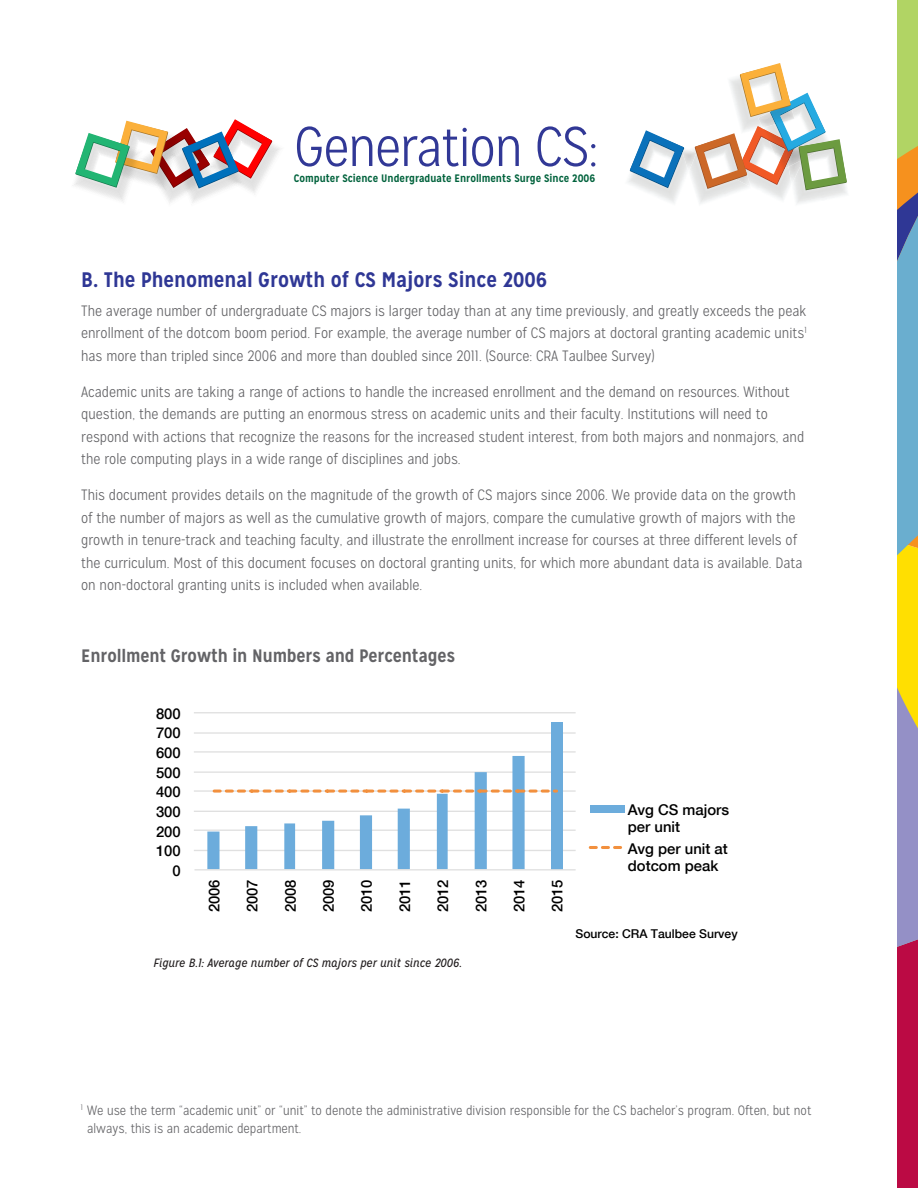
<style>
.page{position:relative;width:918px;height:1188px;background:#fff}
.page>*{position:absolute;margin:0;border:0;box-sizing:border-box;transform-origin:0 0}
.t1{font:300 55.8px "Mission Gothic";letter-spacing:-.02em;color:#313896}
.t2{font:700 21px "Mission Gothic";color:#2f3795}
.t3{font:700 18px "Mission Gothic";letter-spacing:-.005em;color:#636366}
.t4{font:300 15px/22.5px "Mission Gothic";color:#636366}
.t5{font:500 14.85px/17.5px "Helvetica Neue";color:#000}
.t6{font:300 13.5px/18px "Mission Gothic";color:#636366}
.t7{font:500 12.15px "Helvetica Neue";color:#000}
.t8{font:italic 12px "Mission Gothic";letter-spacing:.01em;color:#231f20}
.t9{font:700 10.8px "Mission Gothic";color:#00623c}
</style>
<div class="page">
<svg style="left:897px;top:0;width:21px;height:589px;fill:#6aaecf"></svg>
<div style="left:897px;top:995px;width:21px;height:193px;background:#bb0a44"></div>
<svg style="left:897px;top:589px;width:21px;height:406px;fill:#9490c6"></svg>
<svg style="left:74px;top:119px;width:206px;height:84px"></svg>
<svg style="left:194px;top:712px;width:431px;height:159px"></svg>
<img style="left:684px;top:149px;width:11px;height:23px">
<svg style="left:630px;top:130px;width:54px;height:58px"></svg>
<img style="left:795px;top:190px;width:52px;height:14px">
<svg style="left:695px;top:63px;width:152px;height:127px"></svg>
<h1 class="t1" style="left:294px;top:114px;width:306px">Generation CS:</h1>
<p class="t9" style="left:294px;top:172px;width:303px">Computer Science Undergraduate Enrollments Surge Since 2006</p>
<h2 class="t2" style="left:81px;top:266px;width:468px">B. The Phenomenal Growth of CS Majors Since 2006</h2>
<p class="t4" style="left:81px;top:300px;width:727px;text-align:justify">The average number of undergraduate CS majors is larger today than at any time previously, and greatly exceeds the peak enrollment of the dotcom boom period. For example, the average number of CS majors at doctoral granting academic units<sup>1 </sup>has more than tripled since 2006 and more than doubled since 2011. (Source: CRA Taulbee Survey)</p>
<p class="t4" style="left:81px;top:381px;width:725px">Academic units are taking a range of actions to handle the increased enrollment and the demand on resources. Without question, the demands are putting an enormous stress on academic units and their faculty. Institutions will need to respond with actions that recognize the reasons for the increased student interest, from both majors and nonmajors, and the role computing plays in a wide range of disciplines and jobs.</p>
<p class="t4" style="left:81px;top:484px;width:723px">This document provides details on the magnitude of the growth of CS majors since 2006. We provide data on the growth of the number of majors as well as the cumulative growth of majors, compare the cumulative growth of majors with the growth in tenure-track and teaching faculty, and illustrate the enrollment increase for courses at three different levels of the curriculum. Most of this document focuses on doctoral granting units, for which more abundant data is available. Data on non-doctoral granting units is included when available.</p>
<p class="t3" style="left:81px;top:645px;width:376px">Enrollment Growth in Numbers and Percentages</p>
<p class="t5" style="left:156px;top:704px;width:26px">800</p>
<p class="t5" style="left:156px;top:724px;width:26px">700</p>
<p class="t5" style="left:156px;top:743px;width:26px">600</p>
<p class="t5" style="left:156px;top:763px;width:26px">500</p>
<p class="t5" style="left:156px;top:783px;width:26px">400</p>
<p class="t5" style="left:156px;top:802px;width:26px">300</p>
<p class="t5" style="left:156px;top:822px;width:26px">200</p>
<p class="t5" style="left:156px;top:841px;width:26px">100</p>
<p class="t5" style="left:173px;top:861px;width:10px">0</p>
<p class="t5" style="left:205px;top:912px;width:35px;rotate:-90deg">2006</p>
<p class="t5" style="left:243px;top:912px;width:35px;rotate:-90deg">2007</p>
<p class="t5" style="left:281px;top:912px;width:35px;rotate:-90deg">2008</p>
<p class="t5" style="left:319px;top:912px;width:35px;rotate:-90deg">2009</p>
<p class="t5" style="left:357px;top:912px;width:35px;rotate:-90deg">2010</p>
<p class="t5" style="left:395px;top:912px;width:35px;rotate:-90deg">2011</p>
<p class="t5" style="left:434px;top:912px;width:35px;rotate:-90deg">2012</p>
<p class="t5" style="left:472px;top:912px;width:35px;rotate:-90deg">2013</p>
<p class="t5" style="left:510px;top:912px;width:35px;rotate:-90deg">2014</p>
<p class="t5" style="left:548px;top:912px;width:35px;rotate:-90deg">2015</p>
<p class="t8" style="left:153px;top:956px;width:310px">Figure B.1: Average number of CS majors per unit since 2006.</p>
<p class="t5" style="left:628px;top:800px;width:103px">Avg CS majors per unit</p>
<p class="t5" style="left:628px;top:839px;width:101px">Avg per unit at dotcom peak</p>
<p class="t7" style="left:576px;top:923px;width:164px">Source: CRA Taulbee Survey</p>
<p class="t6" style="left:87px;top:1101px;width:726px;text-indent:-6px"><sup>1</sup> We use the term “academic unit” or “unit” to denote the administrative division responsible for the CS bachelor’s program. Often, but not always, this is an academic department.</p>
</div>
